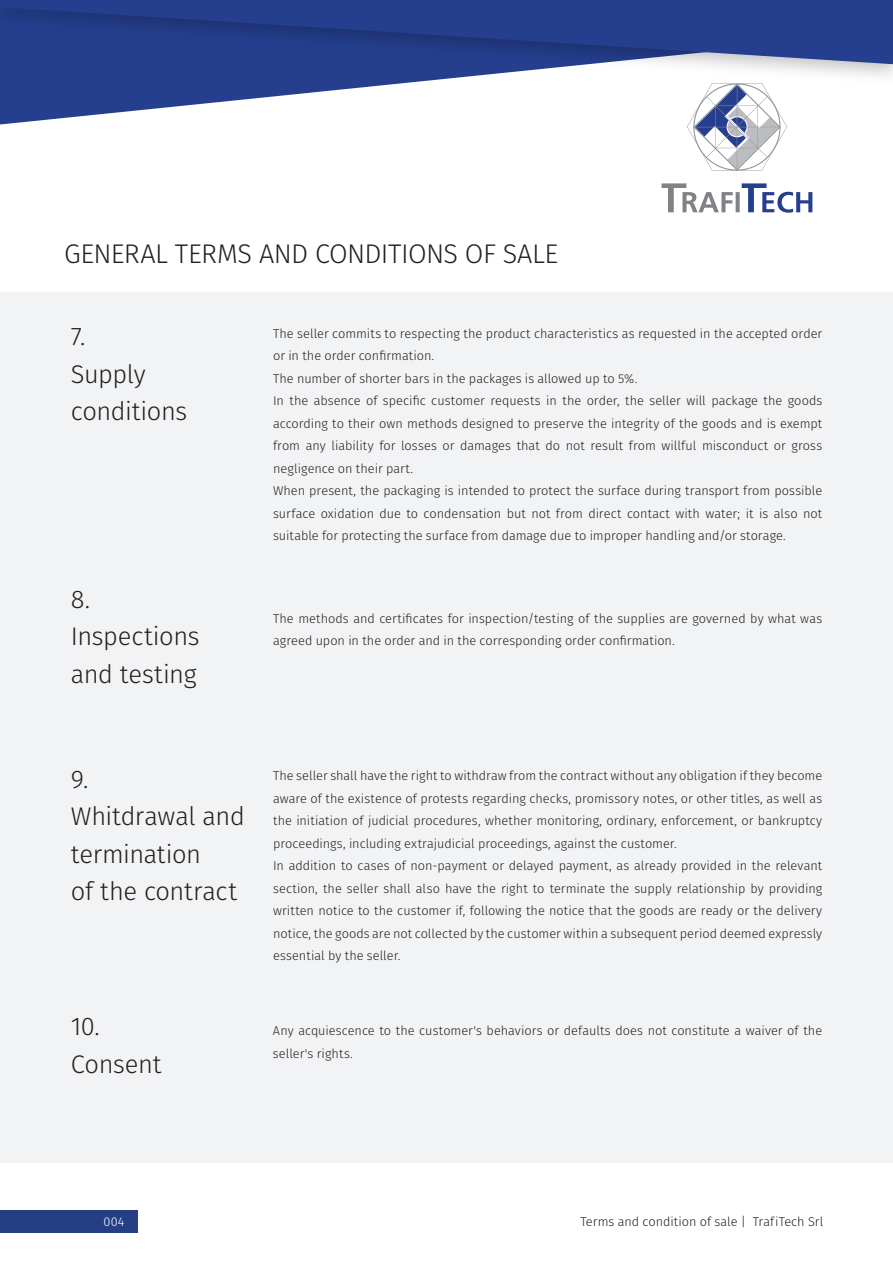
<style>
.page{position:relative;width:893px;height:1263px;background:#fff}
.page>*{position:absolute;margin:0;border:0;box-sizing:border-box;transform-origin:0 0}
.Headline_27_31_Left{font:300 27px "Fira Sans";letter-spacing:-.025em;color:#231f20}
.Headline_17_25_Left{font:300 25.5px/37.5px "Fira Sans";letter-spacing:-.015em;color:#231f20}
.Copy_Text_08_14_Full_Length{font:300 12.75px/22.5px "Fira Sans";color:#231f20;text-align:justify}
.t1{font:300 12.75px "Fira Sans";color:#fff}
</style>
<div class="page">
<div style="left:0;top:1210px;width:138px;height:22px;background:#243f85"></div>
<svg style="left:0;top:93px;width:307px;height:32px"></svg>
<img style="left:0;top:64px;width:893px;height:29px">
<svg style="left:0;top:0;width:893px;height:64px;background:#29428d"></svg>
<svg style="left:687px;top:83px;width:100px;height:88px"></svg>
<svg style="left:662px;top:183px;width:150px;height:30px"></svg>
<div style="left:0;top:293px;width:893px;height:870px;background:#f2f3f4"></div>
<p class="Headline_27_31_Left" style="left:64px;top:234px;width:496px">GENERAL TERMS AND CONDITIONS OF SALE</p>
<p class="Headline_17_25_Left" style="left:71px;top:317px;width:16px">7.</p>
<p class="Headline_17_25_Left" style="left:71px;top:355px;width:76px">Supply</p>
<p class="Headline_17_25_Left" style="left:71px;top:392px;width:118px">conditions</p>
<p class="Headline_17_25_Left" style="left:71px;top:580px;width:21px">8.</p>
<p class="Headline_17_25_Left" style="left:71px;top:617px;width:130px">Inspections</p>
<p class="Headline_17_25_Left" style="left:71px;top:655px;width:127px">and testing</p>
<p class="Copy_Text_08_14_Full_Length" style="left:273px;top:322px;width:551px">The seller commits to respecting the product characteristics as requested in the accepted order or in the order confirmation.</p>
<p class="Copy_Text_08_14_Full_Length" style="left:273px;top:367px;width:366px">The number of shorter bars in the packages is allowed up to 5%.</p>
<p class="Copy_Text_08_14_Full_Length" style="left:273px;top:389px;width:551px">In the absence of specific customer requests in the order, the seller will package the goods according to their own methods designed to preserve the integrity of the goods and is exempt from any liability for losses or damages that do not result from willful misconduct or gross negligence on their part.</p>
<p class="Copy_Text_08_14_Full_Length" style="left:273px;top:479px;width:551px">When present, the packaging is intended to protect the surface during transport from possible surface oxidation due to condensation but not from direct contact with water; it is also not suitable for protecting the surface from damage due to improper handling and/or storage.</p>
<p class="Copy_Text_08_14_Full_Length" style="left:273px;top:607px;width:551px">The methods and certificates for inspection/testing of the supplies are governed by what was agreed upon in the order and in the corresponding order confirmation.</p>
<p class="Headline_17_25_Left" style="left:71px;top:760px;width:19px">9.</p>
<p class="Headline_17_25_Left" style="left:71px;top:797px;width:175px">Whitdrawal and termination</p>
<p class="Headline_17_25_Left" style="left:71px;top:872px;width:168px">of the contract</p>
<p class="Headline_17_25_Left" style="left:71px;top:1007px;width:31px">10.</p>
<p class="Headline_17_25_Left" style="left:71px;top:1045px;width:92px">Consent</p>
<p class="Copy_Text_08_14_Full_Length" style="left:273px;top:764px;width:551px">The seller shall have the right to withdraw from the contract without any obligation if they become aware of the existence of protests regarding checks, promissory notes, or other titles, as well as the initiation of judicial procedures, whether monitoring, ordinary, enforcement, or bankruptcy proceedings, including extrajudicial proceedings, against the customer.</p>
<p class="Copy_Text_08_14_Full_Length" style="left:273px;top:854px;width:551px">In addition to cases of non-payment or delayed payment, as already provided in the relevant section, the seller shall also have the right to terminate the supply relationship by providing written notice to the customer if, following the notice that the goods are ready or the delivery notice, the goods are not collected by the customer within a subsequent period deemed expressly essential by the seller.</p>
<p class="Copy_Text_08_14_Full_Length" style="left:273px;top:1019px;width:551px">Any acquiescence to the customer's behaviors or defaults does not constitute a waiver of the seller's rights.</p>
<p class="t1" style="left:104px;top:1212px;width:22px">004</p>
<p class="Copy_Text_08_14_Full_Length" style="left:580px;top:1210px;width:245px">Terms and condition of sale | Traf iTech Srl</p>
</div>
